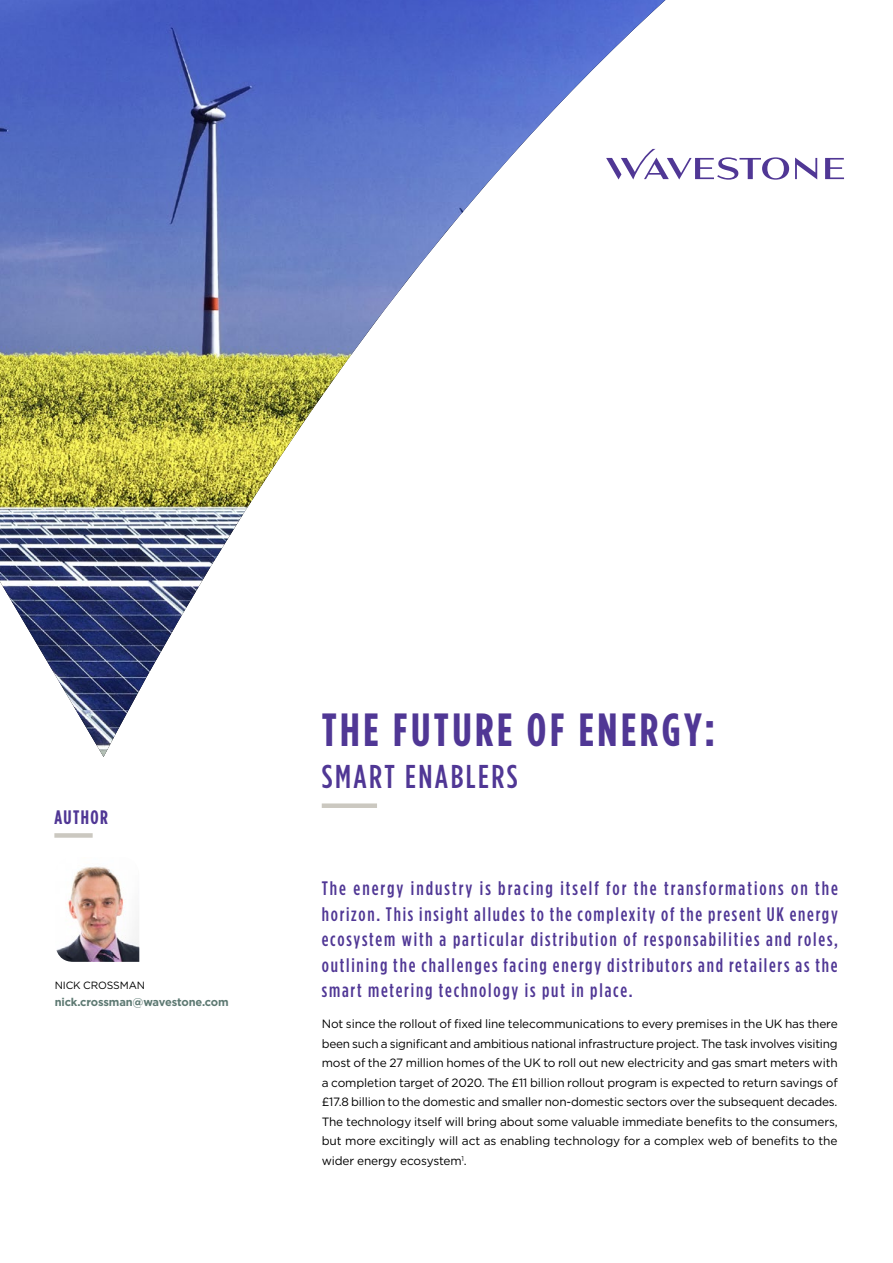
<style>
.page{position:relative;width:893px;height:1263px;background:#fff}
.page>*{position:absolute;margin:0;border:0;box-sizing:border-box;transform-origin:0 0}
.t1{font:700 46.5px "Gotham Condensed";letter-spacing:.075em;color:#503795}
.t2{font:500 33px "Gotham Condensed";letter-spacing:.075em;color:#503795}
.t3{font:500 19.5px/25.5px "Gotham Condensed";letter-spacing:.095em;color:#503795;text-align:justify}
.t4{font:700 19.5px "Gotham Condensed";letter-spacing:.075em;color:#503795}
.t5{font:12px/19.5px "Gotham";letter-spacing:-.01em;color:#000;text-align:justify}
.t6{font:700 11.25px "Gotham";letter-spacing:-.01em;color:#5d7972}
.t7{font:10.5px "Gotham";letter-spacing:-.01em;color:#000}
</style>
<div class="page">
<img style="left:0;top:0;width:665px;height:757px">
<svg style="left:825px;top:158px;width:19px;height:21px"></svg>
<svg style="left:795px;top:158px;width:22px;height:21px"></svg>
<svg style="left:606px;top:149px;width:183px;height:31px"></svg>
<div style="left:322px;top:803px;width:55px;height:5px;background:#cbc8c0"></div>
<div style="left:54px;top:833px;width:39px;height:5px;background:#cbc8c0"></div>
<img style="left:56px;top:866px;width:83px;height:96px">
<h3 class="t4" style="left:54px;top:805px;width:55px">AUTHOR</h3>
<p class="t7" style="left:55px;top:979px;width:92px">NICK CROSSMAN</p>
<p class="t6" style="left:55px;top:994px;width:176px">nick.crossman@wavestone.com</p>
<h1 class="t1" style="left:322px;top:703px;width:395px">THE FUTURE OF ENERGY:</h1>
<h2 class="t2" style="left:322px;top:757px;width:197px">SMART ENABLERS</h2>
<p class="t3" style="left:322px;top:875px;width:518px">The energy industry is bracing itself for the transformations on the horizon. This insight alludes to the complexity of the present UK energy ecosystem with a particular distribution of responsabilities and roles, outlining the challenges facing energy distributors and retailers as the smart metering technology is put in place.</p>
<p class="t5" style="left:322px;top:1014px;width:517px">Not since the rollout of fixed line telecommunications to every premises in the UK has there been such a significant and ambitious national infrastructure project. The task involves visiting most of the 27 million homes of the UK to roll out new electricity and gas smart meters with a completion target of 2020. The £11 billion rollout program is expected to return savings of £17.8 billion to the domestic and smaller non-domestic sectors over the subsequent decades.<br>The technology itself will bring about some valuable immediate benefits to the consumers, but more excitingly will act as enabling technology for a complex web of benefits to the wider energy ecosystem<sup>1</sup>.</p>
</div>
